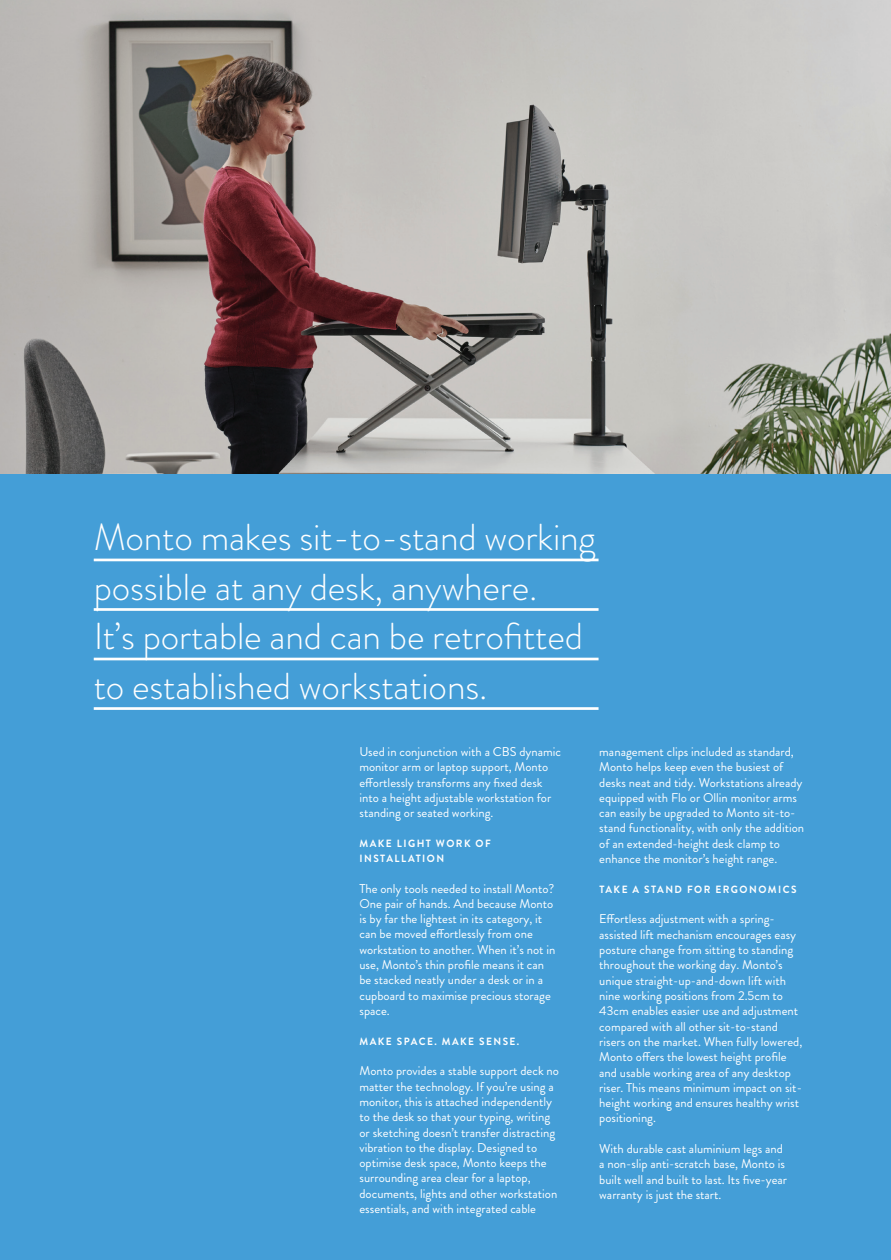
<style>
.page{position:relative;width:891px;height:1260px;background:#fff}
.page>*{position:absolute;margin:0;border:0;box-sizing:border-box;transform-origin:0 0}
.t1{font:300 37.5px/49.5px "Brandon Grotesque";letter-spacing:-.005em;color:#fff}
.t2{font:12.75px/15.3px "Brandon Grotesque";color:#fff}
.t3{font:700 10.5px/15px "Brandon Grotesque";letter-spacing:.145em;color:#fff;scale:.96 1}
</style>
<div class="page">
<div style="left:0;top:460px;width:891px;height:799px;background:#449ed7"></div>
<hr style="left:94px;top:558px;width:504px;height:3px;background:#fff">
<hr style="left:94px;top:608px;width:504px;height:2px;background:#fff">
<hr style="left:94px;top:657px;width:504px;height:3px;background:#fff">
<hr style="left:94px;top:707px;width:504px;height:2px;background:#fff">
<img style="left:0;top:0;width:891px;height:473px">
<h1 class="t1" style="left:94px;top:512px;width:504px">Monto makes sit-to-stand working possible at any desk, anywhere.<br>It’s portable and can be retrofitted to established workstations.</h1>
<p class="t2" style="left:359px;top:744px;width:203px">Used in conjunction with a CBS dynamic monitor arm or laptop support, Monto effortlessly transforms any fixed desk into a height adjustable workstation for standing or seated working.</p>
<p class="t3" style="left:359px;top:836px;width:138px">MAKE LIGHT WORK OF<br>INSTALLATION</p>
<p class="t2" style="left:359px;top:880px;width:197px">The only tools needed to install Monto?<br>One pair of hands. And because Monto is by far the lightest in its category, it can be moved effortlessly from one workstation to another. When it’s not in use, Monto’s thin profile means it can be stacked neatly under a desk or in a cupboard to maximise precious storage space.</p>
<p class="t3" style="left:359px;top:1033px;width:168px">MAKE SPACE. MAKE SENSE.</p>
<p class="t2" style="left:359px;top:1063px;width:201px">Monto provides a stable support deck no matter the technology. If you’re using a monitor, this is attached independently to the desk so that your typing, writing or sketching doesn’t transfer distracting vibration to the display. Designed to optimise desk space, Monto keeps the surrounding area clear for a laptop, documents, lights and other workstation essentials, and with integrated cable</p>
<p class="t2" style="left:599px;top:744px;width:206px">management clips included as standard, Monto helps keep even the busiest of desks neat and tidy. Workstations already equipped with Flo or Ollin monitor arms can easily be upgraded to Monto sit-to&shy;stand functionality, with only the addition of an extended-height desk clamp to enhance the monitor’s height range.</p>
<p class="t3" style="left:599px;top:882px;width:207px">TAKE A STAND FOR ERGONOMICS</p>
<p class="t2" style="left:599px;top:911px;width:205px">Effortless adjustment with a spring&shy;assisted lift mechanism encourages easy posture change from sitting to standing throughout the working day. Monto’s unique straight-up-and-down lift with nine working positions from 2.5cm to 43cm enables easier use and adjustment compared with all other sit-to-stand risers on the market. When fully lowered, Monto offers the lowest height profile and usable working area of any desktop riser. This means minimum impact on sit&shy;height working and ensures healthy wrist positioning.</p>
<p class="t2" style="left:599px;top:1141px;width:189px">With durable cast aluminium legs and a non-slip anti-scratch base, Monto is built well and built to last. Its five-year warranty is just the start.</p>
</div>
